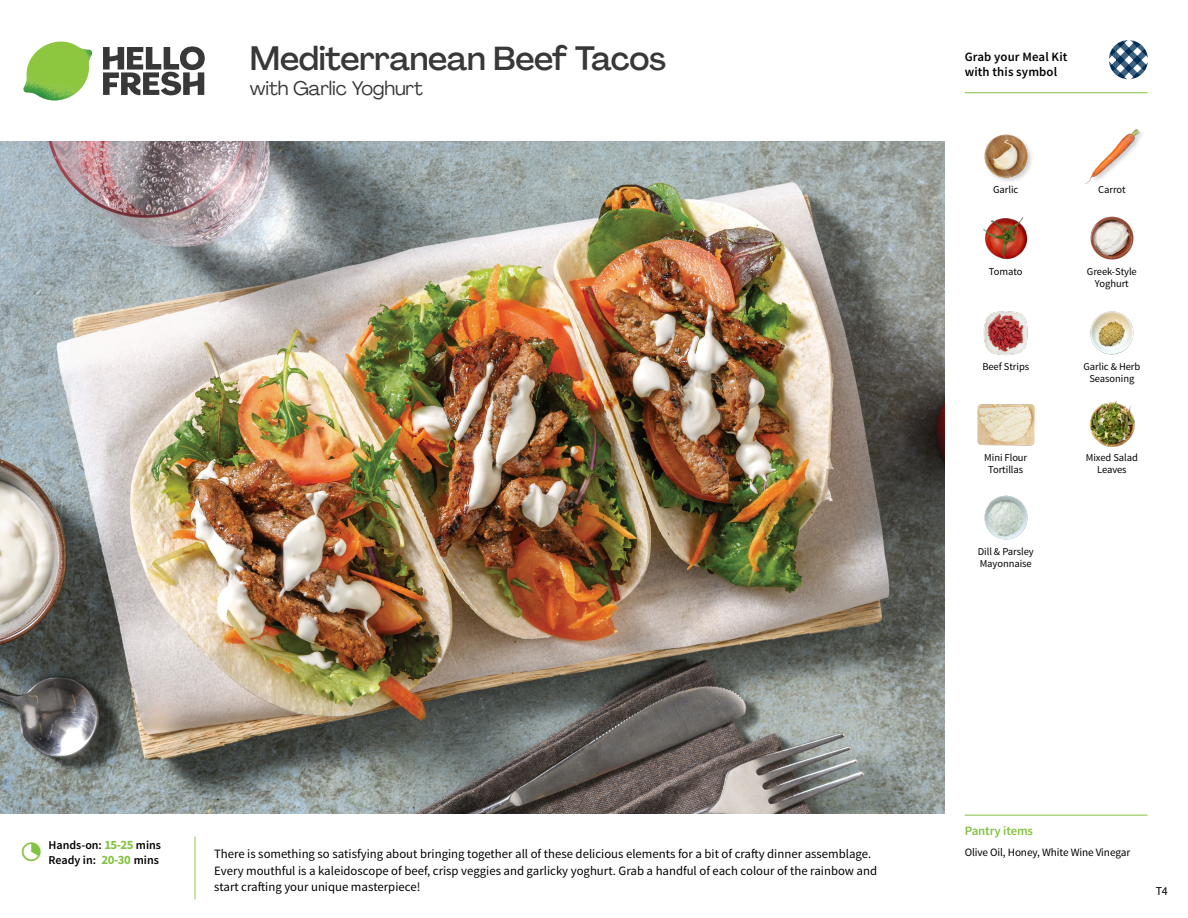
<style>
.page{position:relative;width:1188px;height:918px;background:#fff}
.page>*{position:absolute;margin:0;border:0;box-sizing:border-box;transform-origin:0 0}
.t1{font:500 33px "Agrandir";letter-spacing:-.01em;color:#383839}
.t2{font:19.5px "Agrandir";letter-spacing:-.01em;color:#383839}
.t3{font:12.75px/16.5px "Source Sans Pro";color:#000}
.t4{font:600 12.75px/15px "Source Sans Pro";letter-spacing:.01em;color:#000}
.t5{font:600 12.75px "Source Sans Pro";letter-spacing:-.01em;color:#82c341}
.t6{font:600 12px/15px "Source Sans Pro";color:#000}
.t7{font:12px "Source Sans Pro";color:#000}
.t8{font:11.25px "Source Sans Pro";letter-spacing:-.01em;color:#000}
.t9{font:10.5px/12px "Source Sans Pro";letter-spacing:-.005em;color:#000;text-align:center}
.s1{font-weight:700;font-size:12.75px;color:#82c341}
</style>
<div class="page">
<svg style="left:103px;top:46px;width:102px;height:49px"></svg>
<img style="left:23px;top:42px;width:69px;height:59px">
<img style="left:0;top:142px;width:945px;height:672px">
<img style="left:1090px;top:311px;width:44px;height:44px">
<img style="left:1089px;top:401px;width:47px;height:46px">
<img style="left:977px;top:404px;width:57px;height:42px">
<img style="left:984px;top:495px;width:44px;height:45px">
<img style="left:983px;top:311px;width:45px;height:45px">
<img style="left:983px;top:217px;width:45px;height:43px">
<img style="left:1090px;top:216px;width:44px;height:44px">
<img style="left:984px;top:134px;width:48px;height:48px">
<img style="left:1085px;top:128px;width:56px;height:56px">
<hr style="left:965px;top:815px;width:183px;height:1px;background:#82c341">
<hr style="left:965px;top:92px;width:183px;height:1px;background:#82c341">
<svg style="left:1091px;top:40px;width:57px;height:54px"></svg>
<h1 class="t1" style="left:250px;top:38px;width:418px">Mediterranean Beef Tacos</h1>
<h2 class="t2" style="left:250px;top:76px;width:175px">with Garlic Yoghurt</h2>
<p class="t4" style="left:965px;top:50px;width:104px">Grab your Meal Kit with this symbol</p>
<p class="t9" style="left:993px;top:183px;width:27px">Garlic</p>
<p class="t9" style="left:1098px;top:183px;width:29px">Carrot</p>
<p class="t9" style="left:989px;top:265px;width:35px">Tomato</p>
<p class="t9" style="left:1087px;top:265px;width:51px">Greek-Style<br>Yoghurt</p>
<p class="t9" style="left:982px;top:360px;width:48px">Beef Strips</p>
<p class="t9" style="left:1083px;top:360px;width:58px">Garlic &amp; Herb<br>Seasoning</p>
<p class="t9" style="left:984px;top:452px;width:45px">Mini Flour<br>Tortillas</p>
<p class="t9" style="left:1086px;top:452px;width:54px">Mixed Salad<br>Leaves</p>
<p class="t9" style="left:978px;top:546px;width:58px;text-align:left">Dill &amp; Parsley<br>Mayonnaise</p>
<p class="t6" style="left:48px;top:838px;width:114px">Hands-on: <span class="s1">15-25</span> mins<br>Ready in: <span class="s1">20-30</span> mins</p>
<p class="t3" style="left:214px;top:846px;width:665px">There is something so satisfying about bringing together all of these delicious elements for a bit of crafty dinner assemblage.<br>Every mouthful is a kaleidoscope of beef, crisp veggies and garlicky yoghurt. Grab a handful of each colour of the rainbow and start crafting your unique masterpiece!</p>
<p class="t5" style="left:965px;top:822px;width:70px">Pantry items</p>
<p class="t8" style="left:965px;top:845px;width:167px">Olive Oil, Honey, White Wine Vinegar</p>
<p class="t7" style="left:1156px;top:884px;width:13px">T4</p>
</div>
